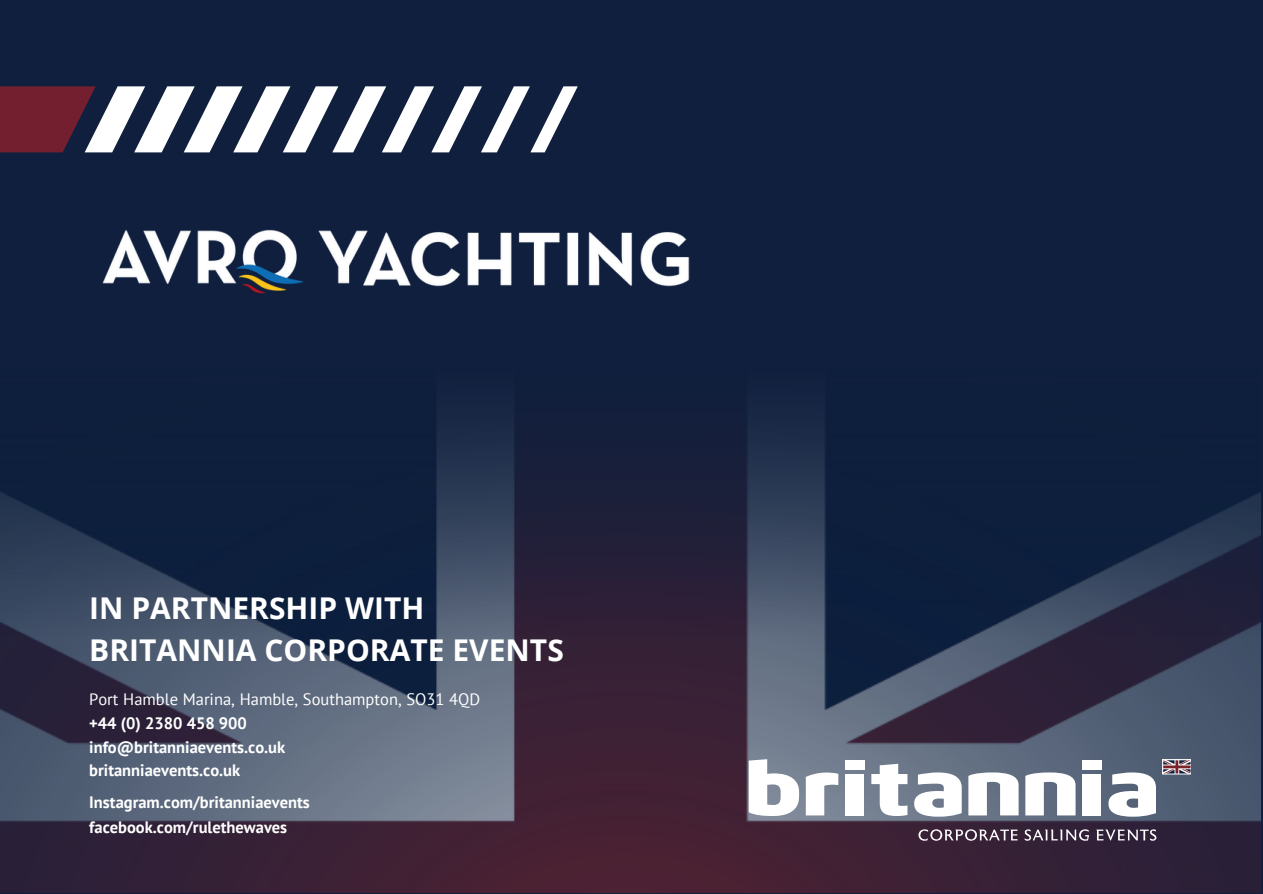
<style>
.page{position:relative;width:1263px;height:894px;background:#fff}
.page>*{position:absolute;margin:0;border:0;box-sizing:border-box;transform-origin:0 0}
.t1{font:700 30px/41.5px "Open Sans";color:#fff}
.t2{font:700 16.5px "PT Sans";color:#fff}
.t3{font:16.5px/23.5px "PT Sans";color:#fff}
.s1{font-weight:700}
</style>
<div class="page">
<div style="left:0;top:0;width:1263px;height:893px;background:#0f1f3d"></div>
<img style="left:0;top:422px;width:1261px;height:470px">
<svg style="left:0;top:86px;width:578px;height:66px"></svg>
<div style="left:1083px;top:773px;width:18px;height:42px;background:#fff"></div>
<div style="left:845px;top:773px;width:19px;height:42px;background:#fff"></div>
<svg style="left:749px;top:759px;width:50px;height:56px;background:#d4d8dd"></svg>
<svg style="left:806px;top:769px;width:32px;height:46px"></svg>
<div style="left:845px;top:759px;width:20px;height:10px;background:#fff"></div>
<svg style="left:871px;top:763px;width:36px;height:52px;background:#c9cdd4"></svg>
<svg style="left:914px;top:772px;width:48px;height:44px;background:#d7dadf"></svg>
<svg style="left:968px;top:772px;width:51px;height:43px;background:#d7dadf"></svg>
<svg style="left:1025px;top:772px;width:50px;height:43px;background:#d6d9de"></svg>
<div style="left:1082px;top:759px;width:20px;height:10px;background:#fff"></div>
<svg style="left:1108px;top:772px;width:48px;height:44px;background:#d1d4da"></svg>
<svg style="left:1164px;top:761px;width:25px;height:11px"></svg>
<svg style="left:918px;top:829px;width:100px;height:11px"></svg>
<svg style="left:1025px;top:829px;width:64px;height:11px"></svg>
<svg style="left:1096px;top:829px;width:60px;height:11px"></svg>
<div style="left:1162px;top:759px;width:29px;height:15px;border:1px solid #fff"></div>
<img style="left:102px;top:229px;width:588px;height:65px">
<p class="t1" style="left:89px;top:587px;width:476px">IN PARTNERSHIP WITH<br>BRITANNIA CORPORATE EVENTS</p>
<p class="t3" style="left:89px;top:687px;width:393px">Port Hamble Marina, Hamble, Southampton, SO31 4QD <span class="s1">+44 (0) 2380 458 900</span></p>
<p class="t2" style="left:89px;top:735px;width:197px">info@britanniaevents.co.uk</p>
<p class="t2" style="left:89px;top:759px;width:152px">britanniaevents.co.uk</p>
<p class="t2" style="left:89px;top:791px;width:222px">Instagram.com/britanniaevents</p>
<p class="t2" style="left:89px;top:815px;width:199px">facebook.com/rulethewaves</p>
</div>
